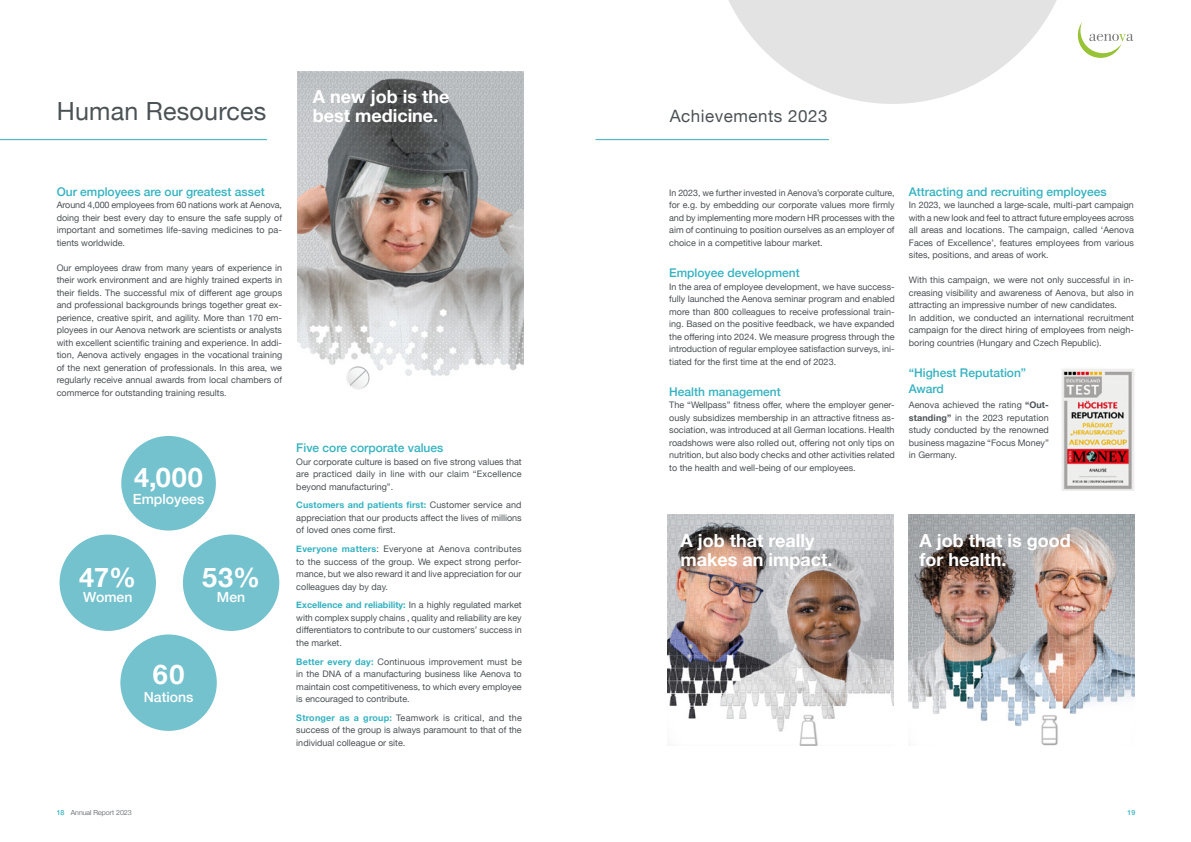
<style>
.page{position:relative;width:1191px;height:842px;background:#fff}
.page>*{position:absolute;margin:0;border:0;box-sizing:border-box;transform-origin:0 0}
.t1{font:700 27px "Helvetica Neue";letter-spacing:.04em;color:#fff}
.t2{font:25px "Helvetica Neue";letter-spacing:.01em;color:#4b5255}
.t3{font:700 18px/19px "Helvetica Neue";color:#fff}
.t4{font:17px "Helvetica Neue";letter-spacing:.03em;color:#4b5255}
.t5{font:500 14px "Helvetica Neue";color:#fff}
.t6{font:500 12px/16px "Helvetica Neue";color:#34b2c1}
.t7{font:9px/12.5px "Helvetica Neue";color:#4b5255;text-align:justify}
.t8{font:300 7px "Helvetica Neue";color:#4b5255}
.t9{font:500 7px "Helvetica Neue";color:#34b2c1}
.s1{font-weight:700;color:#34b2c1}
.s2{font-weight:700}
.s3{font-weight:500;color:#34b2c1}
</style>
<div class="page">
<img style="left:1061px;top:367px;width:73px;height:123px">
<svg style="left:728px;top:0;width:405px;height:104px"></svg>
<div style="left:60px;top:534px;width:96px;height:97px;background:#74c2ce;border-radius:50%"></div>
<div style="left:183px;top:534px;width:96px;height:97px;background:#74c2ce;border-radius:50%"></div>
<div style="left:121px;top:436px;width:95px;height:94px;background:#74c2ce;border-radius:50%"></div>
<div style="left:120px;top:634px;width:97px;height:97px;background:#74c2ce;border-radius:50%"></div>
<hr style="left:0;top:139px;width:267px;height:1px;background:#34b2c1">
<img style="left:909px;top:515px;width:225px;height:231px">
<img style="left:668px;top:515px;width:225px;height:231px">
<img style="left:298px;top:71px;width:225px;height:305px">
<svg style="left:346px;top:366px;width:24px;height:24px"></svg>
<hr style="left:595px;top:139px;width:234px;height:1px;background:#34b2c1">
<h2 class="t2" style="left:57px;top:93px;width:211px">Human Resources</h2>
<h3 class="t3" style="left:313px;top:88px;width:138px">A new job is the best medicine.</h3>
<h3 class="t6" style="left:57px;top:183px;width:209px">Our employees are our greatest asset</h3>
<p class="t7" style="left:57px;top:199px;width:227px">Around 4,000 employees from 60 nations work at Aenova, doing their best every day to ensure the safe supply of important and sometimes life-saving medicines to pa&shy;tients worldwide.</p>
<p class="t7" style="left:57px;top:262px;width:227px">Our employees draw from many years of experience in their work environment and are highly trained experts in their fields. The successful mix of different age groups and professional backgrounds brings together great ex&shy;perience, creative spirit, and agility. More than 170 em&shy;ployees in our Aenova network are scientists or analysts with excellent scientific training and experience. In addi&shy;tion, Aenova actively engages in the vocational training of the next generation of professionals. In this area, we regularly receive annual awards from local chambers of commerce for outstanding training results.</p>
<h1 class="t1" style="left:134px;top:456px;width:70px">4,000</h1>
<h3 class="t5" style="left:133px;top:488px;width:73px">Employees</h3>
<h1 class="t1" style="left:79px;top:556px;width:59px">47%</h1>
<h3 class="t5" style="left:83px;top:586px;width:51px">Women</h3>
<h1 class="t1" style="left:202px;top:556px;width:60px">53%</h1>
<h3 class="t5" style="left:217px;top:586px;width:30px">Men</h3>
<h1 class="t1" style="left:153px;top:653px;width:33px">60</h1>
<h3 class="t5" style="left:144px;top:686px;width:51px">Nations</h3>
<h3 class="t6" style="left:296px;top:439px;width:148px">Five core corporate values</h3>
<p class="t7" style="left:296px;top:456px;width:227px">Our corporate culture is based on five strong values that are practiced daily in line with our claim “Excellence beyond manufacturing”.</p>
<p class="t7" style="left:296px;top:499px;width:227px"><span class="s1">Customers and patients first:</span> Customer service and appreciation that our products affect the lives of millions of loved ones come first.</p>
<p class="t7" style="left:296px;top:543px;width:227px"><span class="s1">Everyone matters</span>: Everyone at Aenova contributes to the success of the group. We expect strong perfor&shy;mance, but we also reward it and live appreciation for our colleagues day by day.</p>
<p class="t7" style="left:296px;top:599px;width:227px"><span class="s1">Excellence and reliability:</span> In a highly regulated market with complex supply chains , quality and reliability are key differentiators to contribute to our customers’ success in the market.</p>
<p class="t7" style="left:296px;top:656px;width:227px"><span class="s1">Better every day:</span> Continuous improvement must be in the DNA of a manufacturing business like Aenova to maintain cost competitiveness, to which every employee is encouraged to contribute.</p>
<p class="t7" style="left:296px;top:712px;width:227px"><span class="s1">Stronger as a group:</span> Teamwork is critical, and the success of the group is always paramount to that of the individual colleague or site.</p>
<h3 class="t4" style="left:670px;top:104px;width:159px">Achievements 2023</h3>
<p class="t7" style="left:669px;top:187px;width:227px">In 2023, we further invested in Aenova’s corporate culture, for e.g. by embedding our corporate values more firmly and by implementing more modern HR processes with the aim of continuing to position ourselves as an employer of choice in a competitive labour market.</p>
<h3 class="t6" style="left:669px;top:264px;width:132px">Employee development</h3>
<p class="t7" style="left:669px;top:281px;width:227px">In the area of employee development, we have success&shy;fully launched the Aenova seminar program and enabled more than 800 colleagues to receive professional train&shy;ing. Based on the positive feedback, we have expanded the offering into 2024. We measure progress through the introduction of regular employee satisfaction surveys, ini&shy;tiated for the first time at the end of 2023.</p>
<h3 class="t6" style="left:669px;top:383px;width:113px">Health management</h3>
<p class="t7" style="left:669px;top:399px;width:227px">The “Wellpass” fitness offer, where the employer gener&shy;ously subsidizes membership in an attractive fitness as&shy;sociation, was introduced at all German locations. Health roadshows were also rolled out, offering not only tips on nutrition, but also body checks and other activities related to the health and well-being of our employees.</p>
<h3 class="t6" style="left:909px;top:183px;width:199px">Attracting and recruiting employees</h3>
<p class="t7" style="left:909px;top:199px;width:227px">In 2023, we launched a large-scale, multi-part campaign with a new look and feel to attract future employees across all areas and locations. The campaign, called ‘Aenova Faces of Excellence’, features employees from various sites, positions, and areas of work.</p>
<p class="t7" style="left:909px;top:274px;width:227px;text-align:left">With this campaign, we were not only successful in in&shy;creasing visibility and awareness of Aenova, but also in attracting an impressive number of new candidates.<br>In addition, we conducted an international recruitment campaign for the direct hiring of employees from neigh&shy;boring countries (Hungary and Czech Republic).</p>
<h3 class="t6" style="left:909px;top:364px;width:119px">“Highest Reputation”<br>Award</h3>
<p class="t7" style="left:909px;top:399px;width:142px">Aenova achieved the rating <span class="s2">“Out&shy;standing”</span> in the 2023 reputation study conducted by the renowned business magazine “Focus Money” in Germany.</p>
<h3 class="t3" style="left:680px;top:531px;width:153px">A job that really makes an impact.</h3>
<h3 class="t3" style="left:919px;top:531px;width:153px">A job that is good for health.</h3>
<p class="t8" style="left:57px;top:806px;width:77px"><span class="s3">18</span> Annual Report 2023</p>
<p class="t9" style="left:1127px;top:806px;width:9px">19</p>
</div>
